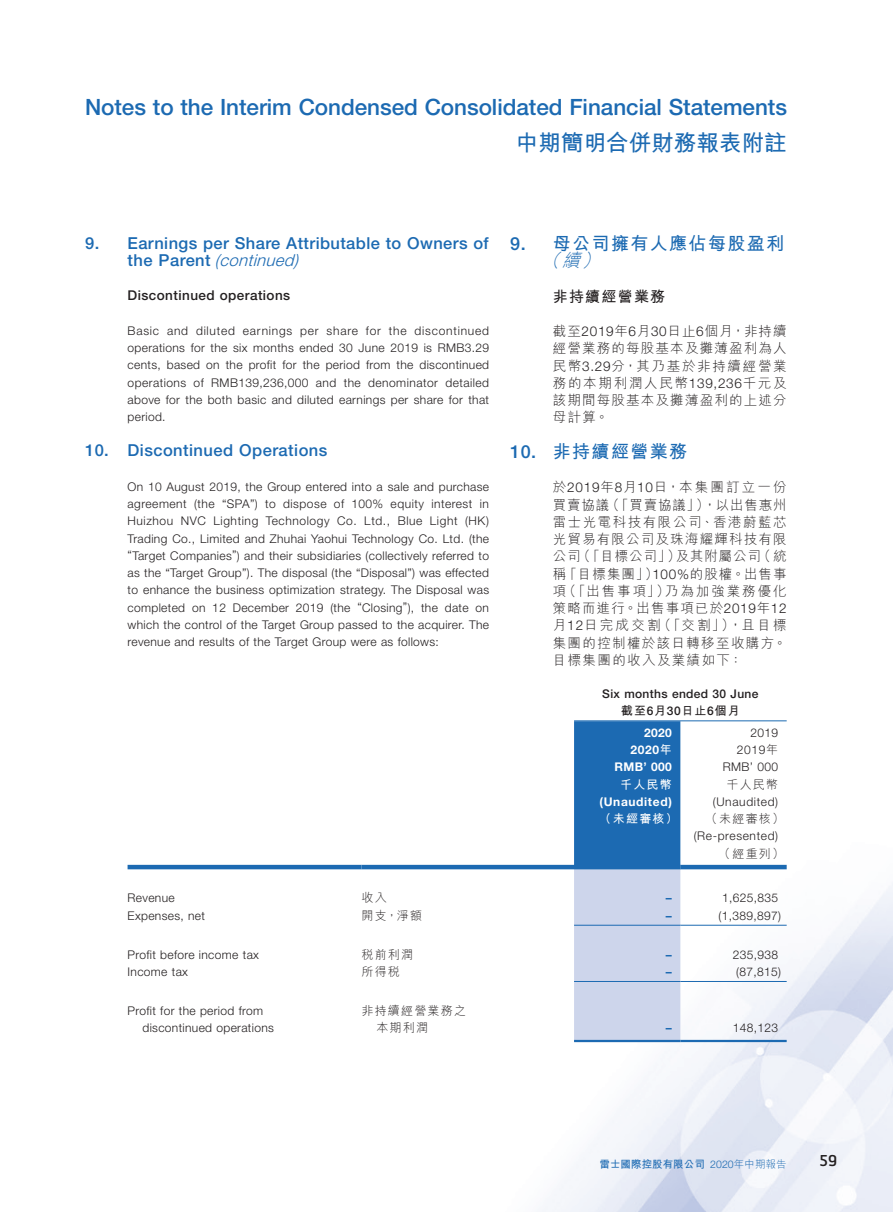
<style>
.page{position:relative;width:893px;height:1212px;background:#fff}
.page>*{position:absolute;margin:0;border:0;box-sizing:border-box;transform-origin:0 0}
.t1{font:500 22.5px "Helvetica Neue LT Std";color:#1c6ab2}
.t2{font:700 22.5px "M Hei HK";letter-spacing:.005em;color:#1c6ab2}
.C_Heading_1{font:700 18px/17.2px "M Hei HK";letter-spacing:.08em;color:#1c6ab2}
.Heading_1{font:500 16.5px/17.2px "Helvetica Neue LT Std";letter-spacing:.025em;color:#1c6ab2}
.C_Heading_2{font:700 15px "M Hei HK";letter-spacing:.085em;color:#231f20}
.t3{font:15px "Hermes";color:#231f20}
.C_Body_Text{font:300 13.5px/17.2px "M Hei HK";letter-spacing:.1em;color:#231f20;text-align:justify}
.Heading_2{font:500 13.5px "Helvetica Neue LT Std";letter-spacing:.035em;color:#231f20}
.Body_Text{font:300 12px/17.2px "Helvetica Neue LT Std";letter-spacing:.03em;color:#231f20;text-align:justify}
.C_Body_Text-2{font:300 12px/17.2px "M Hei HK";letter-spacing:.105em;color:#231f20}
.C_Body_Text-3{font:300 12px "Helvetica Neue LT Std";letter-spacing:.055em;color:#231f20}
.Body_Text-2{font:500 12px "Helvetica Neue LT Std";letter-spacing:.03em;color:#231f20}
.C_Body_Text-4{font:700 12px "Helvetica Neue LT Std";letter-spacing:.055em;color:#fff}
.C_Body_Text-5{font:700 12px "M Hei HK";color:#231f20}
.Body_Text-3{font:700 12px "Helvetica Neue LT Std";letter-spacing:.03em;color:#fff}
.C_Body_Text-6{font:700 12px "M Hei HK";letter-spacing:.105em;color:#fff}
.Body_Text-4{font:700 12px "Helvetica Neue LT Std";color:#1c6ab2}
.t4{font:700 10.5px "M Hei HK";letter-spacing:.005em;color:#1c6ab2}
.s1{font-weight:300;font-style:italic}
.s2{font-family:"Helvetica Neue LT Std";font-weight:500}
.s3{font-family:"Helvetica Neue LT Std"}
.s4{font-family:"M Hei HK"}
.s5{font-family:"Helvetica Neue LT Std";font-weight:300}
.s6{font-weight:300}
</style>
<div class="page">
<img style="left:127px;top:721px;width:766px;height:491px">
<svg style="left:574px;top:721px;width:106px;height:319px;background:#7ba3d0"></svg>
<hr style="left:574px;top:720px;width:213px;height:1px;background:#1c6ab2">
<hr style="left:128px;top:865px;width:233px;height:4px;background:#1c6ab2">
<hr style="left:361px;top:865px;width:213px;height:4px;background:#1c6ab2">
<hr style="left:574px;top:865px;width:106px;height:4px;background:#1c6ab2">
<hr style="left:680px;top:865px;width:107px;height:4px;background:#1c6ab2">
<hr style="left:574px;top:925px;width:106px;height:1px;background:#1c6ab2">
<hr style="left:680px;top:925px;width:107px;height:1px;background:#1c6ab2">
<hr style="left:574px;top:981px;width:106px;height:1px;background:#1c6ab2">
<hr style="left:680px;top:981px;width:107px;height:1px;background:#1c6ab2">
<hr style="left:574px;top:1040px;width:106px;height:2px;background:#1c6ab2">
<hr style="left:680px;top:1040px;width:107px;height:2px;background:#1c6ab2">
<h1 class="t1" style="left:85px;top:94px;width:703px">Notes to the Interim Condensed Consolidated Financial Statements</h1>
<h1 class="t2" style="left:516px;top:126px;width:272px">中期簡明合併財務報表附註</h1>
<p class="Heading_1" style="left:128px;top:234px;width:363px;text-indent:-43px">9. Earnings per Share Attributable to Owners of t h e P a r e n t <span class="s1">(continued)</span></p>
<p class="Heading_2" style="left:128px;top:287px;width:164px">Discontinued operations</p>
<p class="Body_Text" style="left:128px;top:322px;width:363px">Basic and diluted earnings per share for the discontinued operations for the six months ended 30 June 2019 is RMB3.29 cents, based on the profit for the period from the discontinued operations of RMB139,236,000 and the denominator detailed above for the both basic and diluted earnings per share for that period.</p>
<p class="Heading_1" style="left:85px;top:442px;width:244px">10. Discontinued Operations</p>
<p class="Body_Text" style="left:128px;top:478px;width:363px">On 10 August 2019, the Group entered into a sale and purchase agreement (the “SPA”) to dispose of 100% equity interest in Huizhou NVC Lighting Technology Co. Ltd., Blue Light (HK)<br>Trading Co., Limited and Zhuhai Yaohui Technology Co. Ltd. (the “Target Companies”) and their subsidiaries (collectively referred to as the “Target Group”). The disposal (the “Disposal”) was effected to enhance the business optimization strategy. The Disposal was completed on 12 December 2019 (the “Closing”), the date on which the control of the Target Group passed to the acquirer. The revenue and results of the Target Group were as follows:</p>
<p class="C_Heading_1" style="left:542px;top:233px;width:244px;text-indent:-32px"><span class="s2">9.</span> 母公司擁有人應佔每股盈利<span class="s1">（續）</span></p>
<p class="C_Heading_2" style="left:553px;top:285px;width:114px">非持續經營業務</p>
<p class="C_Body_Text" style="left:553px;top:322px;width:235px">截至<span class="s3">2019</span>年<span class="s3">6</span>月<span class="s3">30</span>日止<span class="s3">6</span>個月，非持續經營業務的每股基本及攤薄盈利為人民幣<span class="s3">3.29</span>分，其乃基於非持續經營業務的本期利潤人民幣<span class="s3">139,236</span>千元及該期間每股基本及攤薄盈利的上述分母計算。</p>
<p class="C_Heading_1" style="left:510px;top:441px;width:178px"><span class="s2">10.</span> 非持續經營業務</p>
<p class="C_Body_Text" style="left:553px;top:478px;width:235px">於<span class="s3">2019</span>年<span class="s3">8</span>月<span class="s3">10</span>日，本集團訂立一份買賣協議（「買賣協議」），以出售惠州雷士光電科技有限公司、香港蔚藍芯光貿易有限公司及珠海耀輝科技有限公司（「目標公司」）及其附屬公司（統稱「目標集團」）<span class="s3">100%</span>的股權。出售事項（「出售事項」）乃為加強業務優化策略而進行。出售事項已於<span class="s3">2019</span>年<span class="s3">12</span>月<span class="s3">12</span>日完成交割（「交割」），且目標集團的控制權於該日轉移至收購方。目標集團的收入及業績如下：</p>
<p class="Body_Text-2" style="left:602px;top:686px;width:158px">Six months ended 30 June</p>
<p class="C_Body_Text-5" style="left:621px;top:702px;width:120px">截至<span class="s2">6</span>月<span class="s2">30</span>日止<span class="s2">6</span>個月</p>
<p class="Body_Text-3" style="left:644px;top:725px;width:29px">2020</p>
<p class="Body_Text" style="left:750px;top:724px;width:29px">2019</p>
<p class="C_Body_Text-4" style="left:631px;top:742px;width:43px">2020<span class="s4">年</span></p>
<p class="C_Body_Text-3" style="left:737px;top:742px;width:43px">2019<span class="s4">年</span></p>
<p class="Body_Text-3" style="left:614px;top:760px;width:59px">RMB’ 000</p>
<p class="Body_Text" style="left:723px;top:758px;width:57px">RMB’ 000</p>
<p class="C_Body_Text-6" style="left:620px;top:775px;width:53px">千人民幣</p>
<p class="C_Body_Text-2" style="left:726px;top:775px;width:53px">千人民幣</p>
<p class="C_Body_Text-4" style="left:599px;top:794px;width:74px">(Unaudited)</p>
<p class="C_Body_Text-3" style="left:713px;top:794px;width:67px">(Unaudited)</p>
<p class="C_Body_Text-6" style="left:599px;top:810px;width:80px">（未經審核）</p>
<p class="C_Body_Text-2" style="left:705px;top:810px;width:80px">（未經審核）</p>
<p class="C_Body_Text-3" style="left:694px;top:829px;width:86px">(Re-presented)</p>
<p class="C_Body_Text-2" style="left:719px;top:844px;width:67px">（經重列）</p>
<p class="Body_Text" style="left:128px;top:889px;width:49px">Revenue</p>
<p class="C_Body_Text-2" style="left:361px;top:889px;width:27px">收入</p>
<p class="Body_Text-4" style="left:666px;top:890px;width:7px">–</p>
<p class="Body_Text" style="left:722px;top:889px;width:58px">1,625,835</p>
<p class="Body_Text" style="left:128px;top:906px;width:79px">Expenses, net</p>
<p class="C_Body_Text-2" style="left:361px;top:906px;width:62px">開支，淨額</p>
<p class="Body_Text-4" style="left:666px;top:908px;width:7px">–</p>
<p class="Body_Text" style="left:719px;top:906px;width:64px">(1,389,897)</p>
<p class="Body_Text" style="left:128px;top:945px;width:133px">Profit before income tax</p>
<p class="C_Body_Text-2" style="left:361px;top:945px;width:53px">稅前利潤</p>
<p class="Body_Text-4" style="left:666px;top:947px;width:7px">–</p>
<p class="Body_Text" style="left:733px;top:945px;width:47px">235,938</p>
<p class="Body_Text" style="left:128px;top:963px;width:62px">Income tax</p>
<p class="C_Body_Text-2" style="left:361px;top:962px;width:40px">所得稅</p>
<p class="Body_Text-4" style="left:666px;top:964px;width:7px">–</p>
<p class="Body_Text" style="left:736px;top:963px;width:46px">(87,815)</p>
<p class="Body_Text" style="left:142px;top:1002px;width:133px;text-indent:-15px">Profit for the period from discontinued operations</p>
<p class="C_Body_Text-2" style="left:376px;top:1001px;width:91px;text-indent:-15px">非持續經營業務之本期利潤</p>
<p class="Body_Text-4" style="left:666px;top:1020px;width:7px">–</p>
<p class="Body_Text" style="left:733px;top:1019px;width:47px">148,123</p>
<p class="t4" style="left:599px;top:1157px;width:189px">雷士國際控股有限公司 <span class="s5">2020</span><span class="s6">年中期報告</span></p>
<p class="t3" style="left:819px;top:1151px;width:19px">59</p>
</div>
